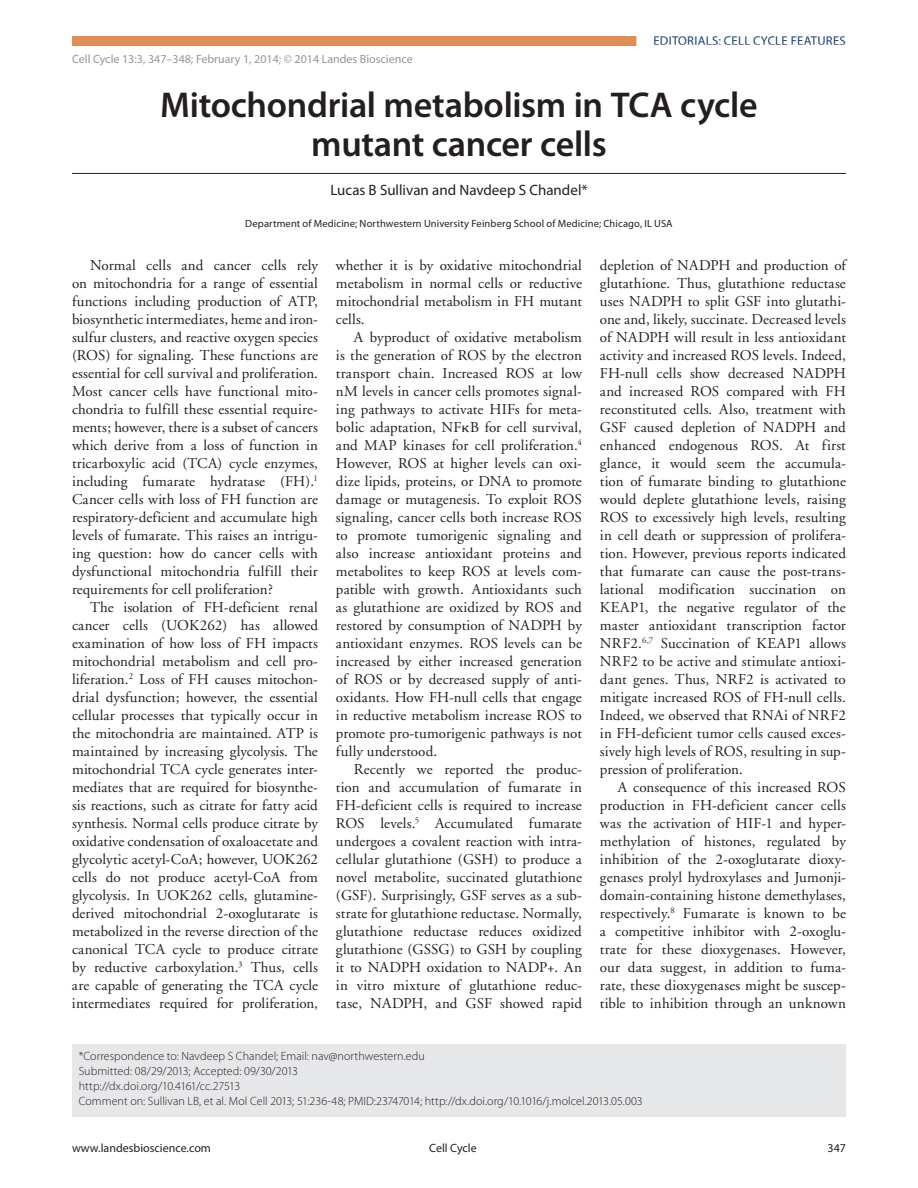
<style>
.page{position:relative;width:918px;height:1188px;background:#fff}
.page>*{position:absolute;margin:0;border:0;box-sizing:border-box;transform-origin:0 0}
.t1{font:600 36px/39px "Myriad Pro";letter-spacing:-.01em;color:#231f20;text-align:center}
.t2{font:15px/18px "Adobe Garamond";letter-spacing:.005em;color:#231f20;text-align:justify}
.t3{font:15px "Myriad Pro";color:#231f20}
.t4{font:12.75px "Myriad Pro";letter-spacing:.02em;color:#193f7c}
.t5{font:300 12px/15px "Myriad Pro";color:#231f20}
.t6{font:12px "Myriad Pro";color:#939598}
.t7{font:12px "Myriad Pro";color:#231f20}
.t8{font:10.5px "Myriad Pro";letter-spacing:.015em;color:#231f20}
.s1{font-family:"Universal Std Greekw Math Pi"}
</style>
<div class="page">
<div style="left:72px;top:36px;width:774px;height:10px;background:#df8e57"></div>
<div style="left:636px;top:36px;width:210px;height:10px;background:#fff"></div>
<div style="left:72px;top:1044px;width:774px;height:73px;background:#e6e7e9"></div>
<hr style="left:72px;top:173px;width:774px;height:1px;background:#231f20">
<p class="t6" style="left:72px;top:52px;width:342px">Cell Cycle 13:3, 347–348; February 1, 2014; © 2014 Landes Bioscience</p>
<p class="t4" style="left:653px;top:33px;width:194px">Editorials: Cell Cycle Features</p>
<h1 class="t1" style="left:160px;top:85px;width:599px">Mitochondrial metabolism in TCA cycle mutant cancer cells</h1>
<p class="t3" style="left:330px;top:181px;width:259px">Lucas B Sullivan and Navdeep S Chandel*</p>
<p class="t8" style="left:245px;top:217px;width:416px">Department of Medicine; Northwestern University Feinberg School of Medicine; Chicago, IL USA</p>
<p class="t2" style="left:72px;top:257px;width:248px;text-indent:18px">Normal cells and cancer cells rely on mitochondria for a range of essential functions including production of ATP, biosynthetic intermediates, heme and iron&shy;sulfur clusters, and reactive oxygen species (ROS) for signaling. These functions are essential for cell survival and proliferation.<br>Most cancer cells have functional mito&shy;chondria to fulfill these essential require&shy;ments; however, there is a subset of cancers which derive from a loss of function in tricarboxylic acid (TCA) cycle enzymes, including fumarate hydratase (FH).<sup>1<br></sup>Cancer cells with loss of FH function are respiratory-deficient and accumulate high levels of fumarate. This raises an intrigu&shy;ing question: how do cancer cells with dysfunctional mitochondria fulfill their requirements for cell proliferation?</p>
<p class="t2" style="left:72px;top:599px;width:248px;text-indent:18px">The isolation of FH-deficient renal cancer cells (UOK262) has allowed examination of how loss of FH impacts mitochondrial metabolism and cell pro&shy;liferation.<sup>2</sup> Loss of FH causes mitochon&shy;drial dysfunction; however, the essential cellular processes that typically occur in the mitochondria are maintained. ATP is maintained by increasing glycolysis. The mitochondrial TCA cycle generates inter&shy;mediates that are required for biosynthe&shy;sis reactions, such as citrate for fatty acid synthesis. Normal cells produce citrate by oxidative condensation of oxaloacetate and glycolytic acetyl-CoA; however, UOK262 cells do not produce acetyl-CoA from glycolysis. In UOK262 cells, glutamine&shy;derived mitochondrial 2-oxoglutarate is metabolized in the reverse direction of the canonical TCA cycle to produce citrate by reductive carboxylation.<sup>3</sup> Thus, cells are capable of generating the TCA cycle intermediates required for proliferation,</p>
<p class="t2" style="left:600px;top:257px;width:248px">depletion of NADPH and production of glutathione. Thus, glutathione reductase uses NADPH to split GSF into glutathi&shy;one and, likely, succinate. Decreased levels of NADPH will result in less antioxidant activity and increased ROS levels. Indeed, FH-null cells show decreased NADPH and increased ROS compared with FH reconstituted cells. Also, treatment with GSF caused depletion of NADPH and enhanced endogenous ROS. At first glance, it would seem the accumula&shy;tion of fumarate binding to glutathione would deplete glutathione levels, raising ROS to excessively high levels, resulting in cell death or suppression of prolifera&shy;tion. However, previous reports indicated that fumarate can cause the post-trans&shy;lational modification succination on KEAP1, the negative regulator of the master antioxidant transcription factor NRF2.<sup>6,7</sup> Succination of KEAP1 allows NRF2 to be active and stimulate antioxi&shy;dant genes. Thus, NRF2 is activated to mitigate increased ROS of FH-null cells.<br>Indeed, we observed that RNAi of NRF2 in FH-deficient tumor cells caused exces&shy;sively high levels of ROS, resulting in sup&shy;pression of proliferation.</p>
<p class="t2" style="left:600px;top:779px;width:248px;text-indent:18px">A consequence of this increased ROS production in FH-deficient cancer cells was the activation of HIF-1 and hyper&shy;methylation of histones, regulated by inhibition of the 2-oxoglutarate dioxy&shy;genases prolyl hydroxylases and Jumonji&shy;domain-containing histone demethylases, respectively.<sup>8</sup> Fumarate is known to be a competitive inhibitor with 2-oxoglu&shy;trate for these dioxygenases. However, our data suggest, in addition to fuma&shy;rate, these dioxygenases might be suscep&shy;tible to inhibition through an unknown</p>
<p class="t5" style="left:79px;top:1048px;width:565px">*Correspondence to: Navdeep S Chandel; Email: nav@northwestern.edu<br>Submitted: 08/29/2013; Accepted: 09/30/2013<br>http://dx.doi.org/10.4161/cc.27513<br>Comment on: Sullivan LB, et al. Mol Cell 2013; 51:236-48; PMID:23747014; http://dx.doi.org/10.1016/j.molcel.2013.05.003</p>
<p class="t2" style="left:336px;top:257px;width:248px">whether it is by oxidative mitochondrial metabolism in normal cells or reductive mitochondrial metabolism in FH mutant cells.</p>
<p class="t2" style="left:336px;top:329px;width:248px;text-indent:18px">A byproduct of oxidative metabolism is the generation of ROS by the electron transport chain. Increased ROS at low nM levels in cancer cells promotes signal&shy;ing pathways to activate HIFs for meta&shy;bolic adaptation, NF<span class="s1">κ</span>B for cell survival, and MAP kinases for cell proliferation.<sup>4<br></sup>However, ROS at higher levels can oxi&shy;dize lipids, proteins, or DNA to promote damage or mutagenesis. To exploit ROS signaling, cancer cells both increase ROS to promote tumorigenic signaling and also increase antioxidant proteins and metabolites to keep ROS at levels com&shy;patible with growth. Antioxidants such as glutathione are oxidized by ROS and restored by consumption of NADPH by antioxidant enzymes. ROS levels can be increased by either increased generation of ROS or by decreased supply of anti&shy;oxidants. How FH-null cells that engage in reductive metabolism increase ROS to promote pro-tumorigenic pathways is not fully understood.</p>
<p class="t2" style="left:336px;top:761px;width:248px;text-indent:18px">Recently we reported the produc&shy;tion and accumulation of fumarate in FH-deficient cells is required to increase ROS levels.<sup>5</sup> Accumulated fumarate undergoes a covalent reaction with intra&shy;cellular glutathione (GSH) to produce a novel metabolite, succinated glutathione (GSF). Surprisingly, GSF serves as a sub&shy;strate for glutathione reductase. Normally, glutathione reductase reduces oxidized glutathione (GSSG) to GSH by coupling it to NADPH oxidation to NADP+. An in vitro mixture of glutathione reduc&shy;tase, NADPH, and GSF showed rapid</p>
<p class="t7" style="left:72px;top:1141px;width:140px">www.landesbioscience.com</p>
<p class="t7" style="left:429px;top:1141px;width:49px">Cell Cycle</p>
<p class="t7" style="left:828px;top:1141px;width:20px">347</p>
</div>
